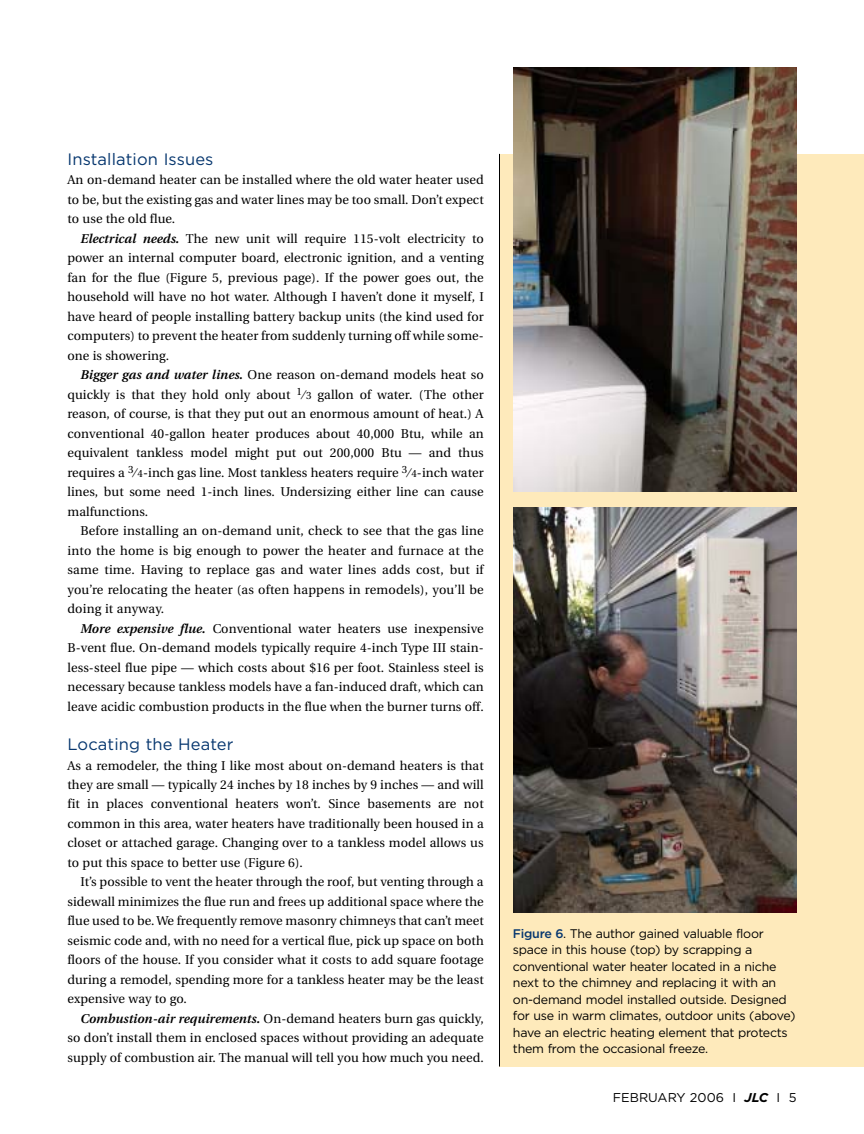
<style>
.page{position:relative;width:864px;height:1134px;background:#fff}
.page>*{position:absolute;margin:0;border:0;box-sizing:border-box;transform-origin:0 0}
.t1{font:16.5px "Gotham";letter-spacing:.005em;color:#07376f}
.t2{font:12.75px/19.5px "Utopia";letter-spacing:.005em;color:#000;text-align:justify}
.t3{font:12.75px "Gotham";color:#000}
.t4{font:12.45px/16.5px "Gotham";letter-spacing:-.02em;color:#000}
.s1{font-weight:600;font-style:italic}
.s2{font-size:10.5px}
.s3{font-weight:500;color:#07376f}
.s4{font-weight:700;font-style:italic}
</style>
<div class="page">
<div style="left:500px;top:154px;width:364px;height:912px;background:#feeabb"></div>
<img style="left:513px;top:68px;width:283px;height:423px">
<img style="left:513px;top:507px;width:283px;height:406px">
<hr style="left:499px;top:154px;width:1px;height:912px;background:#000">
<p class="t1" style="left:68px;top:153px;width:147px">Installation Issues</p>
<p class="t2" style="left:68px;top:172px;width:418px">An on-demand heater can be installed where the old water heater used to be, but the existing gas and water lines may be too small. Don’t expect to use the old flue.</p>
<p class="t2" style="left:68px;top:230px;width:418px;text-indent:13px"><span class="s1">Electrical needs.</span> The new unit will require 115-volt electricity to power an internal computer board, electronic ignition, and a venting fan for the flue (Figure 5, previous page). If the power goes out, the household will have no hot water. Although I haven’t done it myself, I have heard of people installing battery backup units (the kind used for computers) to prevent the heater from suddenly turning off while some&shy;one is showering.</p>
<p class="t2" style="left:67px;top:367px;width:418px;text-indent:13px"><span class="s1">Bigger gas and water lines.</span> One reason on-demand models heat so quickly is that they hold only about <sup>1</sup>⁄ <span class="s2">3</span> gallon of water. (The other reason, of course, is that they put out an enormous amount of heat.) A conventional 40-gallon heater produces about 40,000 Btu, while an equivalent tankless model might put out 200,000 Btu — and thus requires a <sup>3</sup>⁄ <span class="s2">4</span>-inch gas line. Most tankless heaters require <sup>3</sup>⁄ <span class="s2">4</span>-inch water lines, but some need 1-inch lines. Undersizing either line can cause malfunctions.</p>
<p class="t2" style="left:68px;top:523px;width:418px;text-indent:13px">Before installing an on-demand unit, check to see that the gas line into the home is big enough to power the heater and furnace at the same time. Having to replace gas and water lines adds cost, but if you’re relocating the heater (as often happens in remodels), you’ll be doing it anyway.</p>
<p class="t2" style="left:68px;top:620px;width:418px;text-indent:13px"><span class="s1">More expensive flue.</span> Conventional water heaters use inexpensive B-vent flue. On-demand models typically require 4-inch Type III stain&shy;less-steel flue pipe — which costs about $16 per foot. Stainless steel is necessary because tankless models have a fan-induced draft, which can leave acidic combustion products in the flue when the burner turns off.</p>
<p class="t1" style="left:68px;top:738px;width:167px">Locating the Heater</p>
<p class="t2" style="left:68px;top:757px;width:418px">As a remodeler, the thing I like most about on-demand heaters is that they are small — typically 24 inches by 18 inches by 9 inches — and will fit in places conventional heaters won’t. Since basements are not common in this area, water heaters have traditionally been housed in a closet or attached garage. Changing over to a tankless model allows us to put this space to better use (Figure 6).</p>
<p class="t2" style="left:68px;top:874px;width:418px;text-indent:13px">It’s possible to vent the heater through the roof, but venting through a sidewall minimizes the flue run and frees up additional space where the flue used to be. We frequently remove masonry chimneys that can’t meet seismic code and, with no need for a vertical flue, pick up space on both floors of the house. If you consider what it costs to add square footage during a remodel, spending more for a tankless heater may be the least expensive way to go.</p>
<p class="t2" style="left:68px;top:1010px;width:418px;text-indent:13px"><span class="s1">Combustion-air requirements.</span> On-demand heaters burn gas quickly, so don’t install them in enclosed spaces without providing an adequate supply of combustion air. The manual will tell you how much you need.</p>
<p class="t4" style="left:513px;top:926px;width:284px"><span class="s3">Figure 6</span>. The author gained valuable floor space in this house (top) by scrapping a conventional water heater located in a niche next to the chimney and replacing it with an on-demand model installed outside. Designed for use in warm climates, outdoor units (above) have an electric heating element that protects them from the occasional freeze.</p>
<p class="t3" style="left:613px;top:1093px;width:185px">FEBRUARY 2006 I <span class="s4">JLC</span> I 5</p>
</div>
